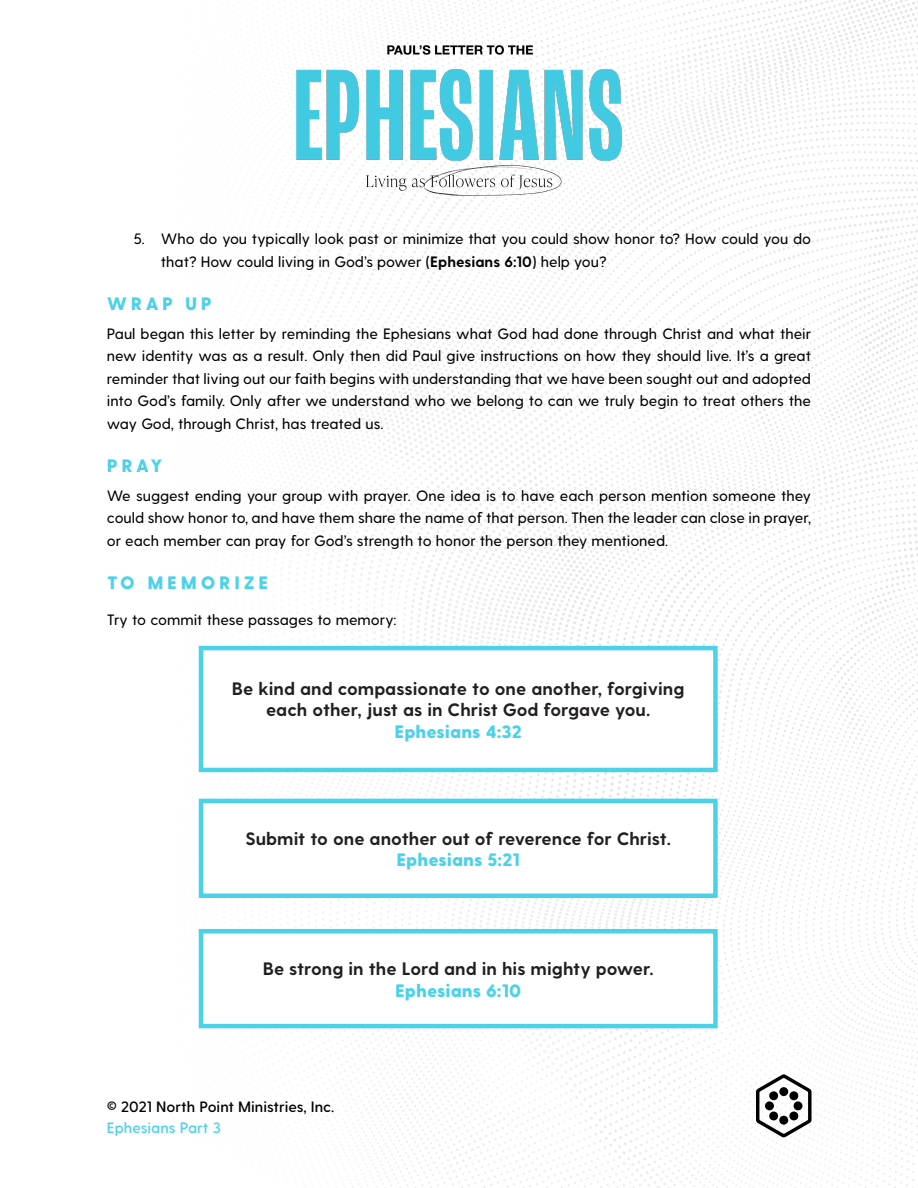
<style>
.page{position:relative;width:918px;height:1188px;background:#fff}
.page>*{position:absolute;margin:0;border:0;box-sizing:border-box;transform-origin:0 0}
.t1{font:700 18px/21.6px "Greycliff CF";color:#231f20;text-align:center}
.t2{font:800 18px "Greycliff CF";letter-spacing:.2em;color:#4bd2e9}
.Paragraph_Style{font:500 15px/22.5px "Greycliff CF";color:#000;text-align:justify}
.t3{font:600 15px "Greycliff CF";color:#000}
.t4{font:600 15px "Greycliff CF";color:#4bd2e9}
.s1{font-weight:700}
.s2{font-weight:800;color:#4bd2e9}
</style>
<div class="page">
<img style="left:198px;top:1px;width:720px;height:1187px">
<svg style="left:756px;top:1074px;width:56px;height:63px"></svg>
<img style="left:296px;top:45px;width:326px;height:150px">
<div style="left:201px;top:648px;width:514px;height:122px;background:#fff"></div>
<div style="left:199px;top:646px;width:519px;height:126px;border:4px solid #4bd2e9"></div>
<div style="left:201px;top:801px;width:514px;height:95px;background:#fff"></div>
<div style="left:199px;top:799px;width:519px;height:99px;border:4px solid #4bd2e9"></div>
<div style="left:201px;top:931px;width:514px;height:95px;background:#fff"></div>
<div style="left:199px;top:929px;width:519px;height:99px;border:4px solid #4bd2e9"></div>
<p class="Paragraph_Style" style="left:161px;top:228px;width:652px;text-indent:-27px">5. Who do you typically look past or minimize that you could show honor to? How could you do that? How could living in God’s power (<span class="s1">Ephesians</span> <span class="s1">6:10</span>) help you?</p>
<p class="t2" style="left:107px;top:293px;width:106px">WRAP UP</p>
<p class="Paragraph_Style" style="left:107px;top:323px;width:706px">Paul began this letter by reminding the Ephesians what God had done through Christ and what their new identity was as a result. Only then did Paul give instructions on how they should live. It’s a great reminder that living out our faith begins with understanding that we have been sought out and adopted into God’s family. Only after we understand who we belong to can we truly begin to treat others the way God, through Christ, has treated us.</p>
<p class="t2" style="left:107px;top:455px;width:57px">PRAY</p>
<p class="Paragraph_Style" style="left:107px;top:485px;width:706px">We suggest ending your group with prayer. One idea is to have each person mention someone they could show honor to, and have them share the name of that person. Then the leader can close in prayer, or each member can pray for God’s strength to honor the person they mentioned.</p>
<p class="t2" style="left:107px;top:572px;width:163px">TO MEMORIZE</p>
<p class="Paragraph_Style" style="left:107px;top:609px;width:291px">Try to commit these passages to memory:</p>
<p class="t1" style="left:232px;top:678px;width:454px">Be kind and compassionate to one another, forgiving</p>
<p class="t1" style="left:266px;top:700px;width:386px">each other, just as in Christ God forgave you.<br><span class="s2">Ephesians 4:32</span></p>
<p class="t1" style="left:246px;top:828px;width:427px">Submit to one another out of reverence for Christ.<br><span class="s2">Ephesians 5:21</span></p>
<p class="t1" style="left:263px;top:959px;width:392px">Be strong in the Lord and in his mighty power.<br><span class="s2">Ephesians 6:10</span></p>
<p class="t3" style="left:107px;top:1098px;width:229px">© 2021 North Point Ministries, Inc.</p>
<p class="t4" style="left:107px;top:1119px;width:115px">Ephesians Part 3</p>
</div>
